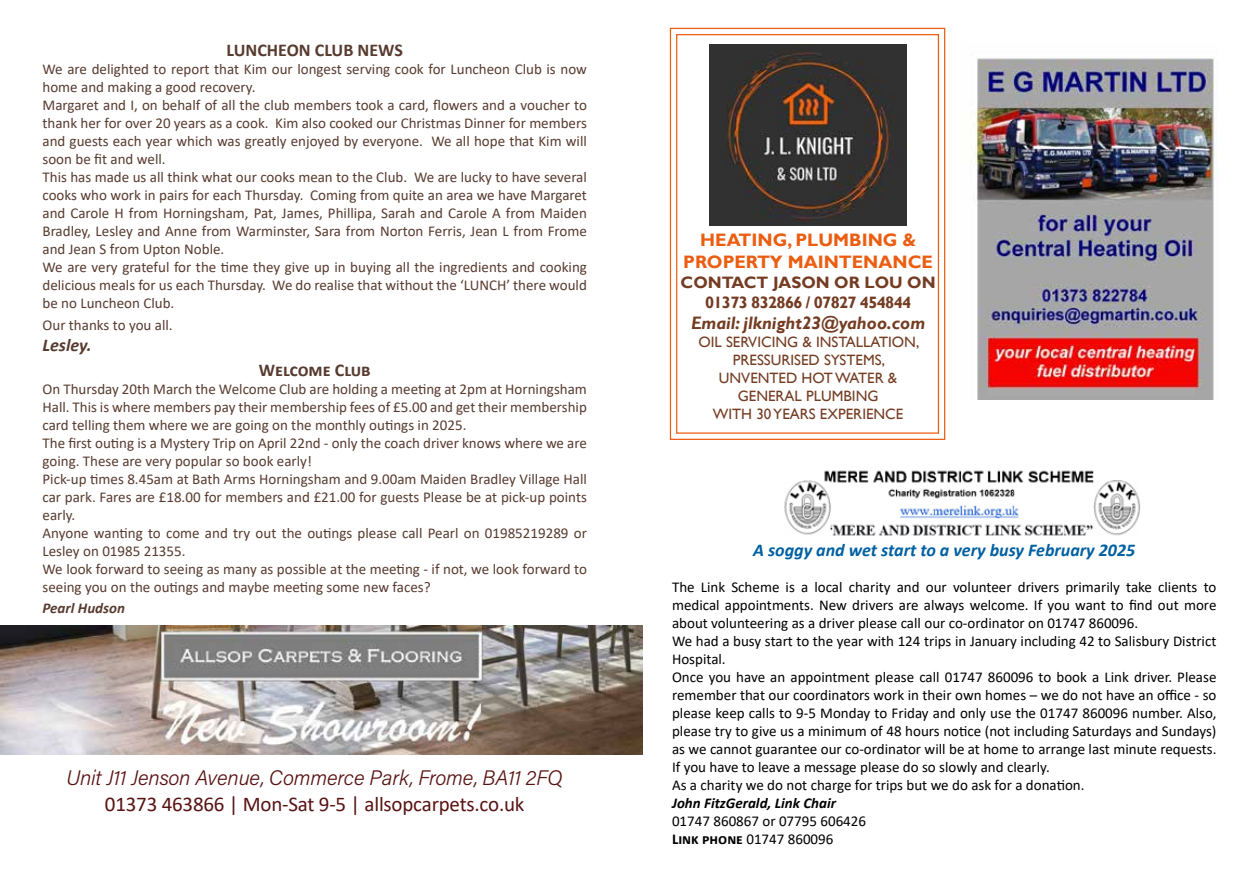
<style>
.page{position:relative;width:1259px;height:893px;background:#fff}
.page>*{position:absolute;margin:0;border:0;box-sizing:border-box;transform-origin:0 0}
.t1{font:21px "Acumin Variable Concept";letter-spacing:-.01em;color:#591313}
.t2{font:21px "Calibri";letter-spacing:-.01em;color:#591313}
.t3{font:italic 700 18px "Calibri";color:#0060a2}
.t4{font:700 18px/21.6px "Gill Sans";color:#eb5e12;text-align:center}
.t5{font:700 18px "Calibri";color:#583b2f}
.t6{font:italic 700 18px "Gill Sans";color:#743d23}
.t7{font:italic 700 18px "Calibri";color:#583b2f}
.t8{font:700 16.5px/19.8px "Gill Sans";letter-spacing:-.04em;color:#743d23;text-align:center}
.t9{font:15px/18px "Calibri";color:#583b2f}
.t10{font:15px/18px "Calibri";color:#000}
.t11{font:15px/18px "Gill Sans";color:#743d23;text-align:center}
.t12{font:italic 700 15px "Calibri";color:#000}
.t13{font:italic 700 15px "Calibri";color:#583b2f}
.s1{font-weight:700}
</style>
<div class="page">
<img style="left:0;top:626px;width:642px;height:128px">
<img style="left:973px;top:58px;width:244px;height:342px">
<svg style="left:669px;top:27px;width:277px;height:413px"></svg>
<div style="left:676px;top:34px;width:263px;height:400px;border:1px solid #eb5e12"></div>
<img style="left:784px;top:470px;width:356px;height:66px">
<p class="t5" style="left:227px;top:37px;width:178px">LUNCHEON CLUB NEWS</p>
<p class="t9" style="left:43px;top:60px;width:546px">We are delighted to report that Kim our longest serving cook for Luncheon Club is now home and making a good recovery.<br>Margaret and I, on behalf of all the club members took a card, flowers and a voucher to thank her for over 20 years as a cook. Kim also cooked our Christmas Dinner for members and guests each year which was greatly enjoyed by everyone. We all hope that Kim will soon be fit and well.<br>This has made us all think what our cooks mean to the Club. We are lucky to have several cooks who work in pairs for each Thursday. Coming from quite an area we have Margaret and Carole H from Horningsham, Pat, James, Phillipa, Sarah and Carole A from Maiden Bradley, Lesley and Anne from Warminster, Sara from Norton Ferris, Jean L from Frome and Jean S from Upton Noble.<br>We are very grateful for the time they give up in buying all the ingredients and cooking delicious meals for us each Thursday. We do realise that without the ‘LUNCH’ there would be no Luncheon Club.</p>
<p class="t9" style="left:43px;top:315px;width:132px">Our thanks to you all.</p>
<p class="t7" style="left:43px;top:333px;width:51px">Lesley.</p>
<p class="t5" style="left:259px;top:357px;width:113px">Welcome Club</p>
<p class="t9" style="left:43px;top:379px;width:546px">On Thursday 20th March the Welcome Club are holding a meeting at 2pm at Horningsham Hall. This is where members pay their membership fees of £5.00 and get their membership card telling them where we are going on the monthly outings in 2025.<br>The first outing is a Mystery Trip on April 22nd - only the coach driver knows where we are going. These are very popular so book early!<br>Pick-up times 8.45am at Bath Arms Horningsham and 9.00am Maiden Bradley Village Hall car park. Fares are £18.00 for members and £21.00 for guests Please be at pick-up points early.<br>Anyone wanting to come and try out the outings please call Pearl on 01985219289 or Lesley on 01985 21355.<br>We look forward to seeing as many as possible at the meeting - if not, we look forward to seeing you on the outings and maybe meeting some new faces?</p>
<p class="t13" style="left:43px;top:598px;width:84px">Pearl Hudson</p>
<h1 class="t1" style="left:67px;top:764px;width:498px">Unit J11 Jenson Avenue, Commerce Park, Frome, BA11 2FQ</h1>
<h1 class="t2" style="left:105px;top:789px;width:421px">01373 463866 | Mon-Sat 9-5 | allsopcarpets.co.uk</h1>
<p class="t4" style="left:683px;top:230px;width:251px">HEATING, PLUMBING &amp;<br>PROPERTY MAINTENANCE</p>
<p class="t8" style="left:680px;top:273px;width:256px">CONTACT JASON OR LOU ON<br>01373 832866 / 07827 454844</p>
<p class="t6" style="left:691px;top:313px;width:236px">Email: jlknight23@yahoo.com</p>
<p class="t11" style="left:698px;top:333px;width:222px">OIL SERVICING &amp; INSTALLATION,<br>PRESSURISED SYSTEMS,<br>UNVENTED HOT WATER &amp;<br>GENERAL PLUMBING<br>WITH 30 YEARS EXPERIENCE</p>
<p class="t3" style="left:753px;top:538px;width:384px">A soggy and wet start to a very busy February 2025</p>
<p class="t10" style="left:672px;top:578px;width:546px">The Link Scheme is a local charity and our volunteer drivers primarily take clients to medical appointments. New drivers are always welcome. If you want to find out more about volunteering as a driver please call our co-ordinator on 01747 860096.<br>We had a busy start to the year with 124 trips in January including 42 to Salisbury District Hospital.<br>Once you have an appointment please call 01747 860096 to book a Link driver. Please remember that our coordinators work in their own homes – we do not have an office - so please keep calls to 9-5 Monday to Friday and only use the 01747 860096 number. Also, please try to give us a minimum of 48 hours notice (not including Saturdays and Sundays) as we cannot guarantee our co-ordinator will be at home to arrange last minute requests.<br>If you have to leave a message please do so slowly and clearly.<br>As a charity we do not charge for trips but we do ask for a donation.</p>
<p class="t12" style="left:672px;top:793px;width:166px">John FitzGerald, Link Chair</p>
<p class="t10" style="left:672px;top:812px;width:196px">01747 860867 or 07795 606426<br><span class="s1">Link phone</span> 01747 860096</p>
</div>
